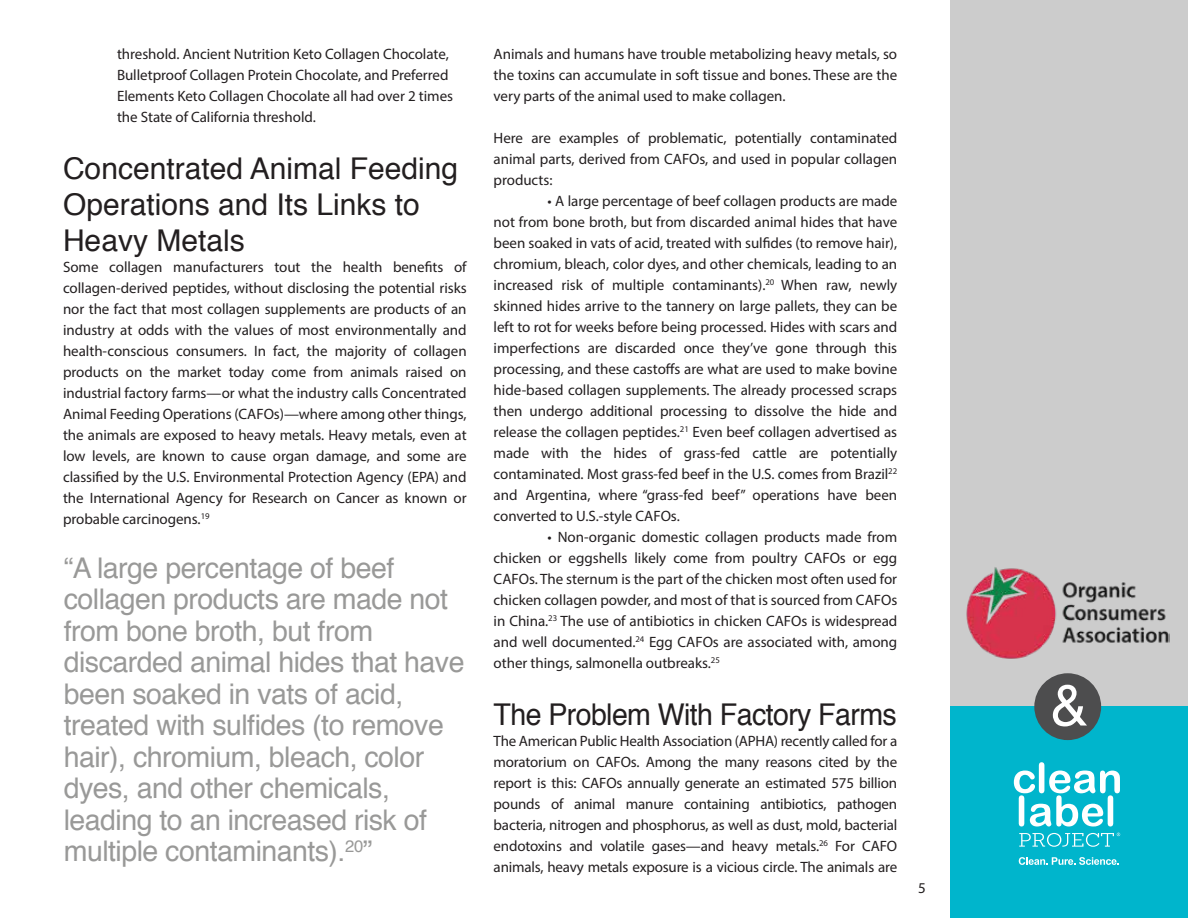
<style>
.page{position:relative;width:1188px;height:918px;background:#fff}
.page>*{position:absolute;margin:0;border:0;box-sizing:border-box;transform-origin:0 0}
.t1{font:30px/36px "Helvetica";color:#231f20}
.t2{font:30px "Helvetica";letter-spacing:-.02em;color:#231f20;scale:.95 1}
.t3{font:28.5px/31.5px "Helvetica";letter-spacing:-.02em;color:#999998}
.t4{font:15px/21px "Myriad Pro";letter-spacing:-.005em;color:#231f20;text-align:justify}
</style>
<div class="page">
<div style="left:950px;top:0;width:238px;height:918px;background:#ccc"></div>
<div style="left:950px;top:707px;width:238px;height:211px;background:#00b5cc"></div>
<img style="left:966px;top:567px;width:204px;height:92px">
<svg style="left:1019px;top:833px;width:101px;height:14px"></svg>
<svg style="left:1014px;top:762px;width:106px;height:65px"></svg>
<svg style="left:1019px;top:857px;width:100px;height:8px"></svg>
<div style="left:1034px;top:673px;width:67px;height:67px;background:#4d4d4e;border-radius:50%"></div>
<svg style="left:1053px;top:685px;width:34px;height:41px"></svg>
<p class="t4" style="left:117px;top:44px;width:338px;text-align:left">threshold. Ancient Nutrition Keto Collagen Chocolate, Bulletproof Collagen Protein Chocolate, and Preferred Elements Keto Collagen Chocolate all had over 2 times the State of California threshold.</p>
<h1 class="t1" style="left:63px;top:153px;width:397px">Concentrated Animal Feeding<br>Operations and Its Links to<br>Heavy Metals</h1>
<p class="t4" style="left:63px;top:257px;width:405px">Some collagen manufacturers tout the health benefits of collagen-derived peptides, without disclosing the potential risks nor the fact that most collagen supplements are products of an industry at odds with the values of most environmentally and health-conscious consumers. In fact, the majority of collagen products on the market today come from animals raised on industrial factory farms—or what the industry calls Concentrated Animal Feeding Operations (CAFOs)—where among other things, the animals are exposed to heavy metals. Heavy metals, even at low levels, are known to cause organ damage, and some are classified by the U.S. Environmental Protection Agency (EPA) and the International Agency for Research on Cancer as known or probable carcinogens.<sup>19</sup></p>
<p class="t3" style="left:64px;top:554px;width:402px">“A large percentage of beef collagen products are made not from bone broth, but from discarded animal hides that have been soaked in vats of acid, treated with sulfides (to remove hair), chromium, bleach, color dyes, and other chemicals, leading to an increased risk of multiple contaminants).<sup>20</sup>”</p>
<p class="t4" style="left:494px;top:44px;width:405px">Animals and humans have trouble metabolizing heavy metals, so the toxins can accumulate in soft tissue and bones. These are the very parts of the animal used to make collagen.</p>
<p class="t4" style="left:494px;top:128px;width:405px">Here are examples of problematic, potentially contaminated animal parts, derived from CAFOs, and used in popular collagen products:</p>
<p class="t4" style="left:494px;top:191px;width:405px;text-indent:54px">• A large percentage of beef collagen products are made not from bone broth, but from discarded animal hides that have been soaked in vats of acid, treated with sulfides (to remove hair), chromium, bleach, color dyes, and other chemicals, leading to an increased risk of multiple contaminants).<sup>20</sup> When raw, newly skinned hides arrive to the tannery on large pallets, they can be left to rot for weeks before being processed. Hides with scars and imperfections are discarded once they’ve gone through this processing, and these castoffs are what are used to make bovine hide-based collagen supplements. The already processed scraps then undergo additional processing to dissolve the hide and release the collagen peptides.<sup>21</sup> Even beef collagen advertised as made with the hides of grass-fed cattle are potentially contaminated. Most grass-fed beef in the U.S. comes from Brazil<sup>22 </sup>and Argentina, where “grass-fed beef” operations have been converted to U.S.-style CAFOs.</p>
<p class="t4" style="left:494px;top:527px;width:405px;text-indent:54px">• Non-organic domestic collagen products made from chicken or eggshells likely come from poultry CAFOs or egg CAFOs. The sternum is the part of the chicken most often used for chicken collagen powder, and most of that is sourced from CAFOs in China.<sup>23</sup> The use of antibiotics in chicken CAFOs is widespread and well documented.<sup>24</sup> Egg CAFOs are associated with, among other things, salmonella outbreaks.<sup>25</sup></p>
<h1 class="t2" style="left:494px;top:703px;width:426px">The Problem With Factory Farms</h1>
<p class="t4" style="left:494px;top:731px;width:405px">The American Public Health Association (APHA) recently called for a moratorium on CAFOs. Among the many reasons cited by the report is this: CAFOs annually generate an estimated 575 billion pounds of animal manure containing antibiotics, pathogen bacteria, nitrogen and phosphorus, as well as dust, mold, bacterial endotoxins and volatile gases—and heavy metals.<sup>26</sup> For CAFO animals, heavy metals exposure is a vicious circle. The animals are</p>
<p class="t4" style="left:918px;top:879px;width:9px">5</p>
</div>
